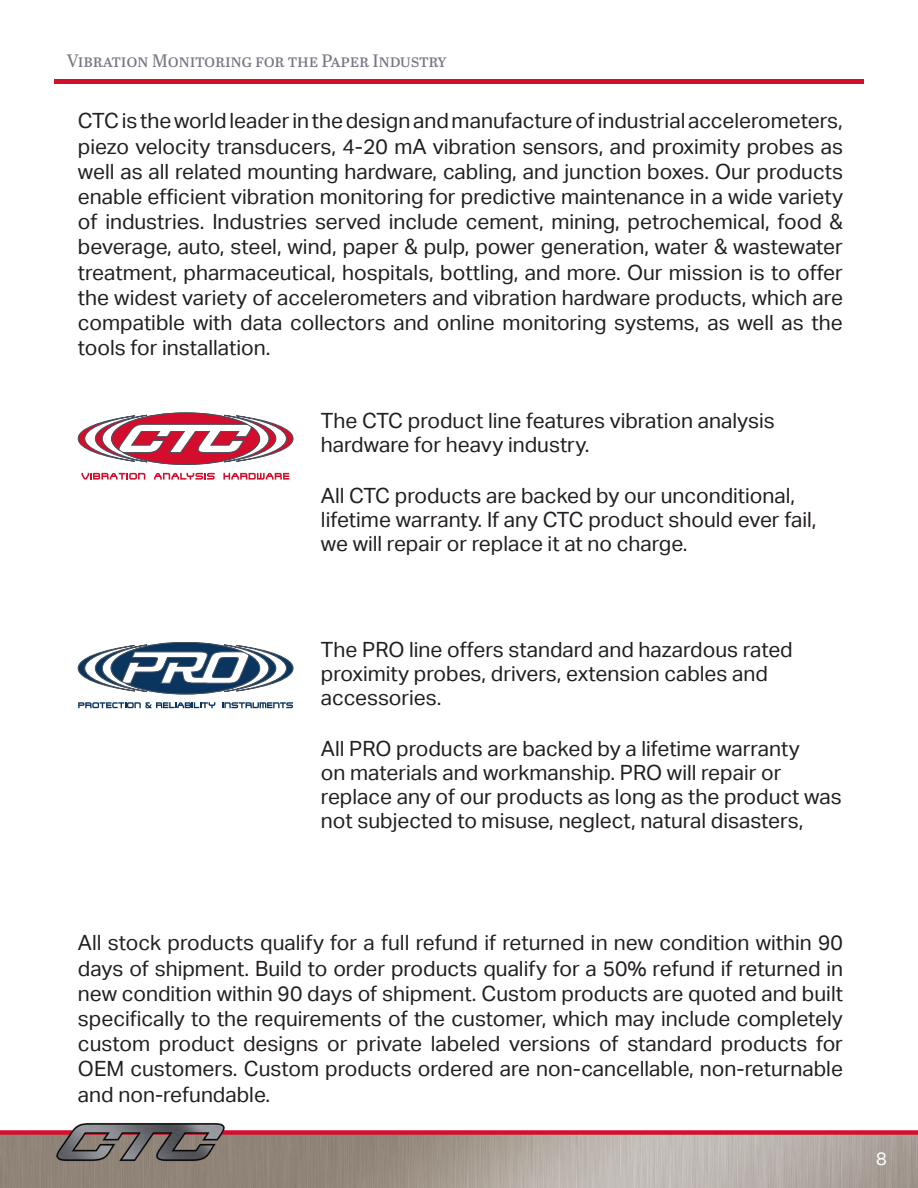
<style>
.page{position:relative;width:918px;height:1188px;background:#fff}
.page>*{position:absolute;margin:0;border:0;box-sizing:border-box;transform-origin:0 0}
.Body{font:21px/25.2px "Aktiv Grotesk";color:#231f20}
.Top_of_Page{font:18px "Abril Text";letter-spacing:-.015em;color:#767885}
.t1{font:18px "Aktiv Grotesk";color:#fff}
</style>
<div class="page">
<img style="left:0;top:1135px;width:918px;height:53px">
<div style="left:0;top:1130px;width:918px;height:5px;background:#d40f2c"></div>
<img style="left:54px;top:1123px;width:172px;height:44px">
<div style="left:54px;top:79px;width:810px;height:5px;background:#d40f2c"></div>
<svg style="left:78px;top:413px;width:215px;height:52px"></svg>
<svg style="left:81px;top:473px;width:64px;height:7px"></svg>
<svg style="left:154px;top:473px;width:61px;height:7px"></svg>
<svg style="left:223px;top:473px;width:66px;height:7px"></svg>
<svg style="left:78px;top:642px;width:215px;height:52px"></svg>
<svg style="left:222px;top:702px;width:71px;height:6px"></svg>
<svg style="left:78px;top:702px;width:137px;height:6px"></svg>
<p class="Top_of_Page" style="left:67px;top:48px;width:381px">Vibration Monitoring for the Paper Industry</p>
<p class="Body" style="left:78px;top:109px;width:767px;text-align:justify">CTC is the world leader in the design and manufacture of industrial accelerometers, piezo velocity transducers, 4-20 mA vibration sensors, and proximity probes as well as all related mounting hardware, cabling, and junction boxes. Our products enable efficient vibration monitoring for predictive maintenance in a wide variety of industries. Industries served include cement, mining, petrochemical, food &amp; beverage, auto, steel, wind, paper &amp; pulp, power generation, water &amp; wastewater treatment, pharmaceutical, hospitals, bottling, and more. Our mission is to offer the widest variety of accelerometers and vibration hardware products, which are compatible with data collectors and online monitoring systems, as well as the tools for installation.</p>
<p class="Body" style="left:321px;top:408px;width:455px;line-height:24px">The CTC product line features vibration analysis hardware for heavy industry.</p>
<p class="Body" style="left:321px;top:483px;width:497px;line-height:24px">All CTC products are backed by our unconditional, lifetime warranty. If any CTC product should ever fail, we will repair or replace it at no charge.</p>
<p class="Body" style="left:321px;top:638px;width:473px;line-height:24px">The PRO line offers standard and hazardous rated proximity probes, drivers, extension cables and accessories.</p>
<p class="Body" style="left:321px;top:737px;width:522px;line-height:24px">All PRO products are backed by a lifetime warranty<br>on materials and workmanship. PRO will repair or replace any of our products as long as the product was not subjected to misuse, neglect, natural disasters,</p>
<p class="Body" style="left:78px;top:931px;width:767px;text-align:justify">All stock products qualify for a full refund if returned in new condition within 90 days of shipment. Build to order products qualify for a 50% refund if returned in new condition within 90 days of shipment. Custom products are quoted and built specifically to the requirements of the customer, which may include completely custom product designs or private labeled versions of standard products for OEM customers. Custom products ordered are non-cancellable, non-returnable and non-refundable.</p>
<p class="t1" style="left:876px;top:1148px;width:12px">8</p>
</div>
